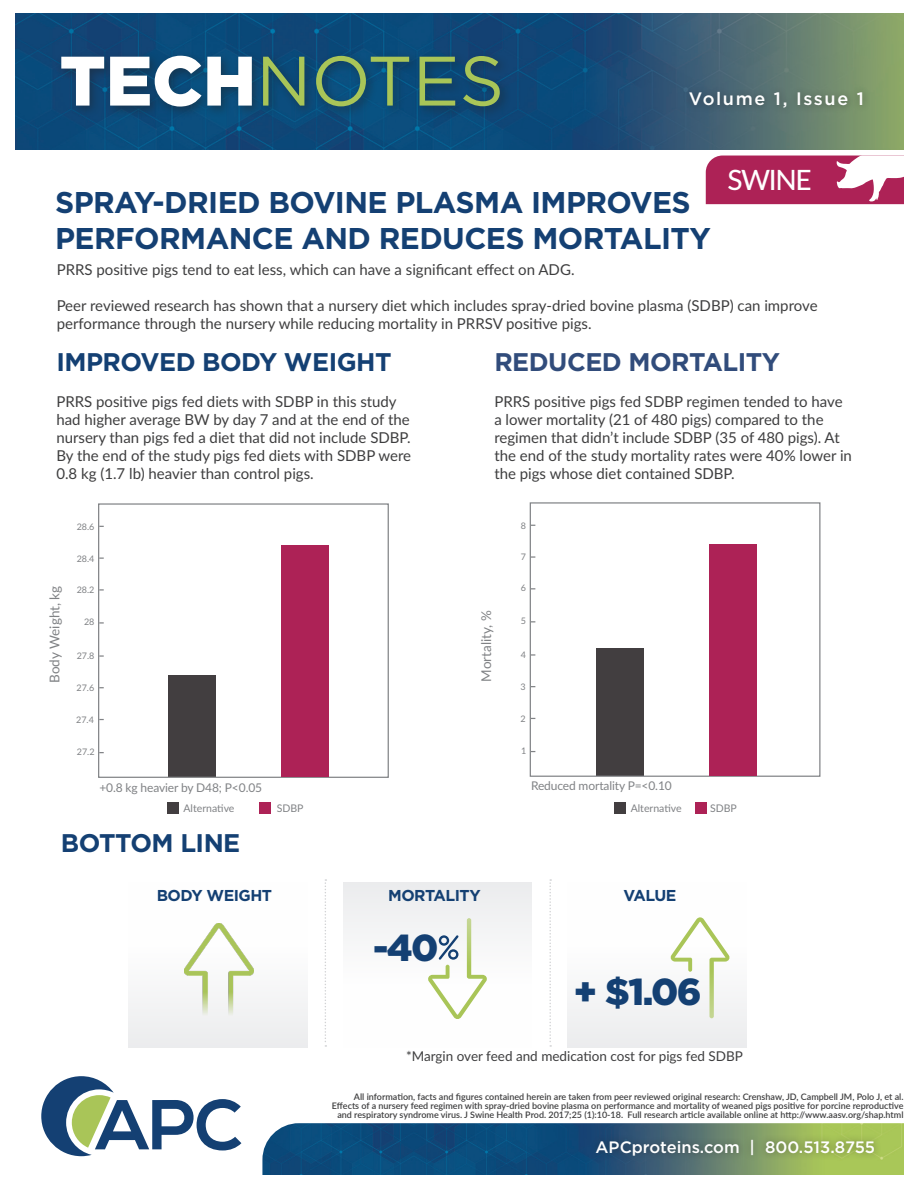
<style>
.page{position:relative;width:918px;height:1188px;background:#fff}
.page>*{position:absolute;margin:0;border:0;box-sizing:border-box;transform-origin:0 0}
.t1{font:69.9px "Gotham";color:#a9c558}
.t2{font:900 37.5px "Gotham";color:#144073}
.t3{font:700 30px/36px "Gotham";letter-spacing:-.02em;color:#144073}
.t4{font:500 28.05px "Lato";letter-spacing:-.05em;color:#fff}
.t5{font:700 25.5px "Gotham";letter-spacing:-.02em;color:#144073}
.t6{font:700 25.5px "Gotham";letter-spacing:-.02em;color:#314c7b}
.t7{font:500 18px "Gotham";letter-spacing:.09em;color:#fff}
.t8{font:500 16.5px "Gotham";color:#fff}
.t9{font:700 15.75px "Gotham";letter-spacing:-.03em;color:#144073}
.t10{font:15px/18px "Lato";color:#3e3e3f}
.t11{font:13.5px "Lato";color:#3e3e3f}
.t12{font:13.5px "Lato";color:#808285}
.t13{font:12px "Lato";letter-spacing:-.01em;color:#808285}
.t14{font:10.5px "Lato";color:#808285}
.t15{font:600 9px "Lato";color:#3e3e3f}
.t16{font:9px "Lato";color:#808285}
.s1{font-weight:900;color:#fff}
</style>
<div class="page">
<img style="left:15px;top:13px;width:889px;height:136px">
<div style="left:682px;top:85px;width:188px;height:31px;background:#231f20;opacity:.45"></div>
<div style="left:56px;top:49px;width:456px;height:70px;background:#231f20;opacity:.45"></div>
<svg style="left:706px;top:156px;width:198px;height:48px"></svg>
<img style="left:262px;top:1123px;width:642px;height:52px">
<div style="left:589px;top:1133px;width:293px;height:31px;background:#231f20;opacity:.45"></div>
<svg style="left:41px;top:1076px;width:200px;height:80px"></svg>
<div style="left:168px;top:676px;width:47px;height:101px;background:#423e40"></div>
<div style="left:98px;top:503px;width:291px;height:275px;border:1px solid #808285"></div>
<div style="left:281px;top:545px;width:47px;height:232px;background:#ad2256"></div>
<div style="left:168px;top:803px;width:11px;height:11px;background:#423e40"></div>
<div style="left:260px;top:802px;width:11px;height:12px;background:#ad2256"></div>
<div style="left:596px;top:649px;width:48px;height:127px;background:#423e40"></div>
<div style="left:530px;top:502px;width:290px;height:275px;border:1px solid #808285"></div>
<div style="left:710px;top:544px;width:47px;height:232px;background:#ad2256"></div>
<div style="left:614px;top:802px;width:12px;height:12px;background:#423e40"></div>
<div style="left:696px;top:803px;width:11px;height:11px;background:#ad2256"></div>
<div style="left:129px;top:883px;width:179px;height:165px;background:linear-gradient(to right,#f9f9f9,#f9f9f9)"></div>
<div style="left:567px;top:883px;width:179px;height:165px;background:linear-gradient(to right,#f8f9f9,#f7f7f8)"></div>
<div style="left:343px;top:883px;width:189px;height:165px;background:linear-gradient(to right,#f8f8f9,#f6f7f7)"></div>
<svg style="left:325px;top:879px;width:1px;height:168px"></svg>
<svg style="left:549px;top:879px;width:2px;height:168px"></svg>
<svg style="left:669px;top:917px;width:62px;height:101px"></svg>
<img style="left:184px;top:924px;width:70px;height:109px">
<svg style="left:427px;top:918px;width:61px;height:102px"></svg>
<p class="t1" style="left:60px;top:36px;width:446px"><span class="s1">TECH</span>NOTES</p>
<p class="t7" style="left:689px;top:87px;width:177px">Volume 1, Issue 1</p>
<p class="t3" style="left:55px;top:183px;width:657px">SPRAY-DRIED BOVINE PLASMA IMPROVES<br>PERFORMANCE AND REDUCES MORTALITY</p>
<p class="t4" style="left:727px;top:159px;width:86px">SWINE</p>
<p class="t10" style="left:57px;top:260px;width:519px">PRRS positive pigs tend to eat less, which can have a significant effect on ADG.</p>
<p class="t10" style="left:57px;top:296px;width:762px">Peer reviewed research has shown that a nursery diet which includes spray-dried bovine plasma (SDBP) can improve performance through the nursery while reducing mortality in PRRSV positive pigs.</p>
<p class="t5" style="left:56px;top:347px;width:337px">IMPROVED BODY WEIGHT</p>
<p class="t10" style="left:56px;top:392px;width:356px">PRRS positive pigs fed diets with SDBP in this study had higher average BW by day 7 and at the end of the nursery than pigs fed a diet that did not include SDBP.<br>By the end of the study pigs fed diets with SDBP were 0.8 kg (1.7 lb) heavier than control pigs.</p>
<p class="t6" style="left:494px;top:347px;width:287px">REDUCED MORTALITY</p>
<p class="t10" style="left:494px;top:392px;width:359px">PRRS positive pigs fed SDBP regimen tended to have a lower mortality (21 of 480 pigs) compared to the regimen that didn’t include SDBP (35 of 480 pigs). At the end of the study mortality rates were 40% lower in the pigs whose diet contained SDBP.</p>
<p class="t16" style="left:77px;top:520px;width:19px">28.6</p>
<p class="t16" style="left:521px;top:519px;width:7px">8</p>
<p class="t16" style="left:77px;top:552px;width:19px">28.4</p>
<p class="t16" style="left:521px;top:551px;width:7px">7</p>
<p class="t12" style="left:45px;top:683px;width:99px;rotate:-90deg">Body Weight, kg</p>
<p class="t16" style="left:77px;top:583px;width:19px">28.2</p>
<p class="t16" style="left:84px;top:616px;width:12px">28</p>
<p class="t16" style="left:77px;top:649px;width:19px">27.8</p>
<p class="t16" style="left:76px;top:681px;width:19px">27.6</p>
<p class="t12" style="left:477px;top:682px;width:73px;rotate:-90deg">Mortality, %</p>
<p class="t16" style="left:521px;top:582px;width:7px">6</p>
<p class="t16" style="left:521px;top:615px;width:7px">5</p>
<p class="t16" style="left:521px;top:648px;width:7px">4</p>
<p class="t16" style="left:521px;top:680px;width:7px">3</p>
<p class="t16" style="left:76px;top:713px;width:19px">27.4</p>
<p class="t16" style="left:520px;top:712px;width:7px">2</p>
<p class="t16" style="left:77px;top:746px;width:19px">27.2</p>
<p class="t16" style="left:521px;top:744px;width:7px">1</p>
<p class="t13" style="left:99px;top:779px;width:164px">+0.8 kg heavier by D48; P&lt;0.05</p>
<p class="t13" style="left:531px;top:777px;width:142px">Reduced mortality P=&lt;0.10</p>
<p class="t14" style="left:184px;top:801px;width:53px">Alternative</p>
<p class="t14" style="left:277px;top:801px;width:28px">SDBP</p>
<p class="t14" style="left:631px;top:800px;width:53px">Alternative</p>
<p class="t14" style="left:710px;top:801px;width:28px">SDBP</p>
<p class="t5" style="left:61px;top:828px;width:181px">BOTTOM LINE</p>
<p class="t9" style="left:157px;top:887px;width:117px">BODY WEIGHT</p>
<p class="t9" style="left:388px;top:886px;width:94px">MORTALITY</p>
<p class="t9" style="left:624px;top:886px;width:54px">VALUE</p>
<p class="t2" style="left:373px;top:926px;width:67px">-40</p>
<p class="t2" style="left:573px;top:970px;width:130px">+ $1.06</p>
<p class="t11" style="left:406px;top:1047px;width:338px">*Margin over feed and medication cost for pigs fed SDBP</p>
<p class="t15" style="left:354px;top:1090px;width:551px">All information, facts and figures contained herein are taken from peer reviewed original research: Crenshaw, JD, Campbell JM, Polo J, et al.</p>
<p class="t15" style="left:332px;top:1099px;width:573px">Effects of a nursery feed regimen with spray-dried bovine plasma on performance and mortality of weaned pigs positive for porcine reproductive</p>
<p class="t15" style="left:337px;top:1108px;width:568px">and respiratory syndrome virus. J Swine Health Prod. 2017;25 (1):10-18. Full research article available online at http://www.aasv.org/shap.html</p>
<p class="t8" style="left:596px;top:1137px;width:281px">APCproteins.com | 800.513.8755</p>
</div>
